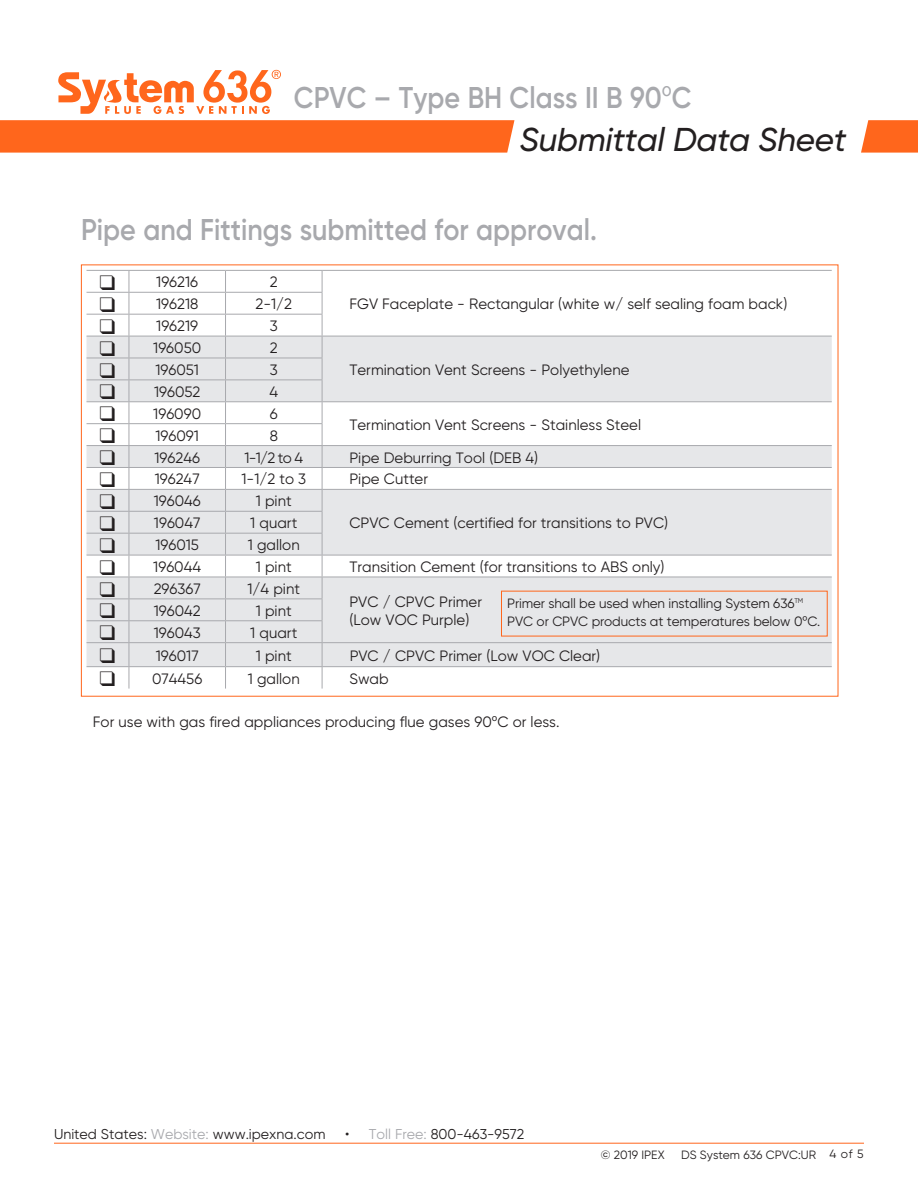
<style>
.page{position:relative;width:918px;height:1188px;background:#fff}
.page>*{position:absolute;margin:0;border:0;box-sizing:border-box;transform-origin:0 0}
.t1{font:italic 500 33px "Gilroy";letter-spacing:-.01em;color:#231f20}
.t2{font:600 30px "Gilroy";color:#a8a9ad;scale:.9 1}
.body{font:15px "Gilroy";color:#231f20}
.t3{font:14.25px "Gilroy";color:#231f20}
.body-2{font:13.5px/18px "Gilroy";letter-spacing:-.01em;color:#231f20}
.t4{font:12px "Gilroy";color:#231f20}
.s1{font-family:"Century Gothic";font-weight:400}
.s2{font-family:"Century Gothic"}
.s3{color:#a8a9ad}
</style>
<div class="page">
<hr style="left:54px;top:1143px;width:810px;height:1px;background:#ff661c">
<svg style="left:861px;top:120px;width:57px;height:33px"></svg>
<div style="left:0;top:120px;width:514px;height:33px;background:#ff661c"></div>
<svg style="left:58px;top:70px;width:223px;height:44px"></svg>
<svg style="left:87px;top:337px;width:745px;height:329px;fill:#e6e7e9"></svg>
<hr style="left:87px;top:270px;width:42px;height:1px;background:#a8a9ad">
<hr style="left:129px;top:270px;width:97px;height:1px;background:#a8a9ad">
<hr style="left:226px;top:270px;width:96px;height:1px;background:#a8a9ad">
<hr style="left:322px;top:270px;width:510px;height:1px;background:#a8a9ad">
<hr style="left:87px;top:292px;width:42px;height:1px;background:#a8a9ad">
<hr style="left:129px;top:292px;width:97px;height:1px;background:#a8a9ad">
<hr style="left:226px;top:292px;width:96px;height:1px;background:#a8a9ad">
<hr style="left:87px;top:314px;width:42px;height:1px;background:#a8a9ad">
<hr style="left:129px;top:314px;width:97px;height:1px;background:#a8a9ad">
<hr style="left:226px;top:314px;width:96px;height:1px;background:#a8a9ad">
<hr style="left:87px;top:336px;width:42px;height:1px;background:#a8a9ad">
<hr style="left:129px;top:336px;width:97px;height:1px;background:#a8a9ad">
<hr style="left:226px;top:336px;width:96px;height:1px;background:#a8a9ad">
<hr style="left:322px;top:336px;width:510px;height:1px;background:#a8a9ad">
<hr style="left:87px;top:358px;width:42px;height:1px;background:#a8a9ad">
<hr style="left:129px;top:358px;width:97px;height:1px;background:#a8a9ad">
<hr style="left:226px;top:358px;width:96px;height:1px;background:#a8a9ad">
<hr style="left:87px;top:380px;width:42px;height:1px;background:#a8a9ad">
<hr style="left:129px;top:380px;width:97px;height:1px;background:#a8a9ad">
<hr style="left:226px;top:380px;width:96px;height:1px;background:#a8a9ad">
<hr style="left:87px;top:401px;width:42px;height:1px;background:#a8a9ad">
<hr style="left:129px;top:401px;width:97px;height:1px;background:#a8a9ad">
<hr style="left:226px;top:401px;width:96px;height:1px;background:#a8a9ad">
<hr style="left:322px;top:401px;width:510px;height:1px;background:#a8a9ad">
<hr style="left:87px;top:423px;width:42px;height:1px;background:#a8a9ad">
<hr style="left:129px;top:423px;width:97px;height:1px;background:#a8a9ad">
<hr style="left:226px;top:423px;width:96px;height:1px;background:#a8a9ad">
<hr style="left:87px;top:445px;width:42px;height:1px;background:#a8a9ad">
<hr style="left:129px;top:445px;width:97px;height:1px;background:#a8a9ad">
<hr style="left:226px;top:445px;width:96px;height:1px;background:#a8a9ad">
<hr style="left:322px;top:445px;width:510px;height:1px;background:#a8a9ad">
<hr style="left:87px;top:467px;width:42px;height:1px;background:#a8a9ad">
<hr style="left:129px;top:467px;width:97px;height:1px;background:#a8a9ad">
<hr style="left:226px;top:467px;width:96px;height:1px;background:#a8a9ad">
<hr style="left:322px;top:467px;width:510px;height:1px;background:#a8a9ad">
<hr style="left:87px;top:489px;width:42px;height:1px;background:#a8a9ad">
<hr style="left:129px;top:489px;width:97px;height:1px;background:#a8a9ad">
<hr style="left:226px;top:489px;width:96px;height:1px;background:#a8a9ad">
<hr style="left:322px;top:489px;width:510px;height:1px;background:#a8a9ad">
<hr style="left:87px;top:511px;width:42px;height:1px;background:#a8a9ad">
<hr style="left:129px;top:511px;width:97px;height:1px;background:#a8a9ad">
<hr style="left:226px;top:511px;width:96px;height:1px;background:#a8a9ad">
<hr style="left:87px;top:533px;width:42px;height:1px;background:#a8a9ad">
<hr style="left:129px;top:533px;width:97px;height:1px;background:#a8a9ad">
<hr style="left:226px;top:533px;width:96px;height:1px;background:#a8a9ad">
<hr style="left:87px;top:555px;width:42px;height:1px;background:#a8a9ad">
<hr style="left:129px;top:555px;width:97px;height:1px;background:#a8a9ad">
<hr style="left:226px;top:555px;width:96px;height:1px;background:#a8a9ad">
<hr style="left:322px;top:555px;width:510px;height:1px;background:#a8a9ad">
<hr style="left:87px;top:577px;width:42px;height:1px;background:#a8a9ad">
<hr style="left:129px;top:577px;width:97px;height:1px;background:#a8a9ad">
<hr style="left:226px;top:577px;width:96px;height:1px;background:#a8a9ad">
<hr style="left:87px;top:598px;width:42px;height:1px;background:#a8a9ad">
<hr style="left:129px;top:598px;width:97px;height:1px;background:#a8a9ad">
<hr style="left:226px;top:598px;width:96px;height:1px;background:#a8a9ad">
<hr style="left:322px;top:577px;width:510px;height:1px;background:#a8a9ad">
<hr style="left:87px;top:620px;width:42px;height:1px;background:#a8a9ad">
<hr style="left:129px;top:620px;width:97px;height:1px;background:#a8a9ad">
<hr style="left:226px;top:620px;width:96px;height:1px;background:#a8a9ad">
<hr style="left:87px;top:642px;width:42px;height:1px;background:#a8a9ad">
<hr style="left:129px;top:642px;width:97px;height:1px;background:#a8a9ad">
<hr style="left:226px;top:642px;width:96px;height:1px;background:#a8a9ad">
<hr style="left:87px;top:666px;width:42px;height:1px;background:#a8a9ad">
<hr style="left:129px;top:666px;width:97px;height:1px;background:#a8a9ad">
<hr style="left:226px;top:666px;width:96px;height:1px;background:#a8a9ad">
<hr style="left:322px;top:642px;width:510px;height:1px;background:#a8a9ad">
<svg style="left:129px;top:271px;width:1px;height:418px"></svg>
<svg style="left:225px;top:271px;width:1px;height:418px"></svg>
<hr style="left:322px;top:666px;width:510px;height:1px;background:#a8a9ad">
<svg style="left:322px;top:271px;width:1px;height:418px"></svg>
<svg style="left:100px;top:341px;width:15px;height:15px"></svg>
<svg style="left:100px;top:363px;width:15px;height:15px"></svg>
<svg style="left:100px;top:385px;width:15px;height:14px"></svg>
<svg style="left:100px;top:407px;width:15px;height:14px"></svg>
<svg style="left:100px;top:429px;width:15px;height:14px"></svg>
<svg style="left:100px;top:451px;width:15px;height:14px"></svg>
<svg style="left:100px;top:473px;width:15px;height:14px"></svg>
<svg style="left:100px;top:494px;width:15px;height:15px"></svg>
<svg style="left:100px;top:516px;width:15px;height:15px"></svg>
<svg style="left:100px;top:538px;width:15px;height:15px"></svg>
<svg style="left:100px;top:560px;width:15px;height:15px"></svg>
<svg style="left:100px;top:582px;width:15px;height:15px"></svg>
<svg style="left:100px;top:604px;width:15px;height:14px"></svg>
<svg style="left:100px;top:626px;width:15px;height:14px"></svg>
<svg style="left:100px;top:649px;width:15px;height:14px"></svg>
<p class="t2" style="left:294px;top:79px;width:443px">CPVC – Type BH Class II B 90<span class="s1">º</span>C</p>
<p class="t1" style="left:520px;top:119px;width:328px">Submittal Data Sheet</p>
<p class="t2" style="left:81px;top:211px;width:575px">Pipe and Fittings submitted for approval.</p>
<p class="body" style="left:156px;top:273px;width:43px">196216</p>
<p class="body" style="left:270px;top:273px;width:9px">2</p>
<p class="body" style="left:156px;top:295px;width:44px">196218</p>
<p class="body" style="left:256px;top:295px;width:38px">2-1/2</p>
<p class="body" style="left:349px;top:295px;width:439px">FGV Faceplate - Rectangular (white w/ self sealing foam back)</p>
<p class="body" style="left:156px;top:317px;width:43px">196219</p>
<p class="body" style="left:270px;top:317px;width:9px">3</p>
<p class="body" style="left:153px;top:339px;width:49px">196050</p>
<p class="body" style="left:270px;top:339px;width:9px">2</p>
<p class="body" style="left:155px;top:361px;width:45px">196051</p>
<p class="body" style="left:270px;top:361px;width:9px">3</p>
<p class="body" style="left:349px;top:361px;width:282px">Termination Vent Screens - Polyethylene</p>
<p class="body" style="left:154px;top:382px;width:48px">196052</p>
<p class="body" style="left:269px;top:382px;width:10px">4</p>
<p class="body" style="left:153px;top:404px;width:49px">196090</p>
<p class="body" style="left:270px;top:404px;width:9px">6</p>
<p class="body" style="left:349px;top:415px;width:293px">Termination Vent Screens - Stainless Steel</p>
<p class="body" style="left:155px;top:426px;width:45px">196091</p>
<p class="body" style="left:270px;top:426px;width:10px">8</p>
<p class="body" style="left:154px;top:448px;width:47px">196246</p>
<p class="body" style="left:244px;top:448px;width:60px">1-1/2 to 4</p>
<p class="body" style="left:349px;top:448px;width:190px">Pipe Deburring Tool (DEB 4)</p>
<p class="body" style="left:155px;top:470px;width:46px">196247</p>
<p class="body" style="left:241px;top:470px;width:66px">1-1/2 to 3</p>
<p class="body" style="left:349px;top:470px;width:80px">Pipe Cutter</p>
<p class="body" style="left:154px;top:492px;width:49px">196046</p>
<p class="body" style="left:256px;top:492px;width:37px">1 pint</p>
<p class="body" style="left:154px;top:514px;width:48px">196047</p>
<p class="body" style="left:250px;top:514px;width:49px">1 quart</p>
<p class="body" style="left:349px;top:514px;width:320px">CPVC Cement (certified for transitions to PVC)</p>
<p class="body" style="left:155px;top:536px;width:45px">196015</p>
<p class="body" style="left:248px;top:536px;width:53px">1 gallon</p>
<p class="body" style="left:153px;top:558px;width:49px">196044</p>
<p class="body" style="left:256px;top:558px;width:37px">1 pint</p>
<p class="body" style="left:349px;top:558px;width:316px">Transition Cement (for transitions to ABS only)</p>
<p class="body" style="left:154px;top:580px;width:49px">296367</p>
<p class="body" style="left:248px;top:580px;width:54px">1/4 pint</p>
<p class="body" style="left:349px;top:592px;width:134px">PVC / CPVC Primer</p>
<p class="body" style="left:349px;top:610px;width:121px">(Low VOC Purple)</p>
<p class="body-2" style="left:507px;top:594px;width:315px">Primer shall be used when installing System 636<sup>TM<br></sup>PVC or CPVC products at temperatures below 0<span class="s2">º</span>C.</p>
<p class="body" style="left:154px;top:601px;width:49px">196042</p>
<p class="body" style="left:256px;top:601px;width:37px">1 pint</p>
<p class="body" style="left:154px;top:623px;width:49px">196043</p>
<p class="body" style="left:250px;top:623px;width:49px">1 quart</p>
<p class="body" style="left:156px;top:646px;width:44px">196017</p>
<p class="body" style="left:256px;top:646px;width:37px">1 pint</p>
<p class="body" style="left:350px;top:646px;width:252px">PVC / CPVC Primer (Low VOC Clear)</p>
<p class="body" style="left:152px;top:669px;width:52px">074456</p>
<p class="body" style="left:248px;top:669px;width:53px">1 gallon</p>
<p class="body" style="left:349px;top:669px;width:41px">Swab</p>
<p class="body" style="left:93px;top:713px;width:468px">For use with gas fired appliances producing flue gases 90<span class="s2">º</span>C or less.</p>
<p class="t3" style="left:54px;top:1125px;width:273px">United States: <span class="s3">Website:</span> www.ipexna.com</p>
<p class="t3" style="left:345px;top:1125px;width:181px">• <span class="s3">Toll Free:</span> 800-463-9572</p>
<p class="t4" style="left:601px;top:1147px;width:65px">© 2019 IPEX</p>
<p class="t4" style="left:681px;top:1147px;width:136px">DS System 636 CPVC:UR</p>
<p class="t4" style="left:830px;top:1146px;width:36px">4 of 5</p>
</div>
